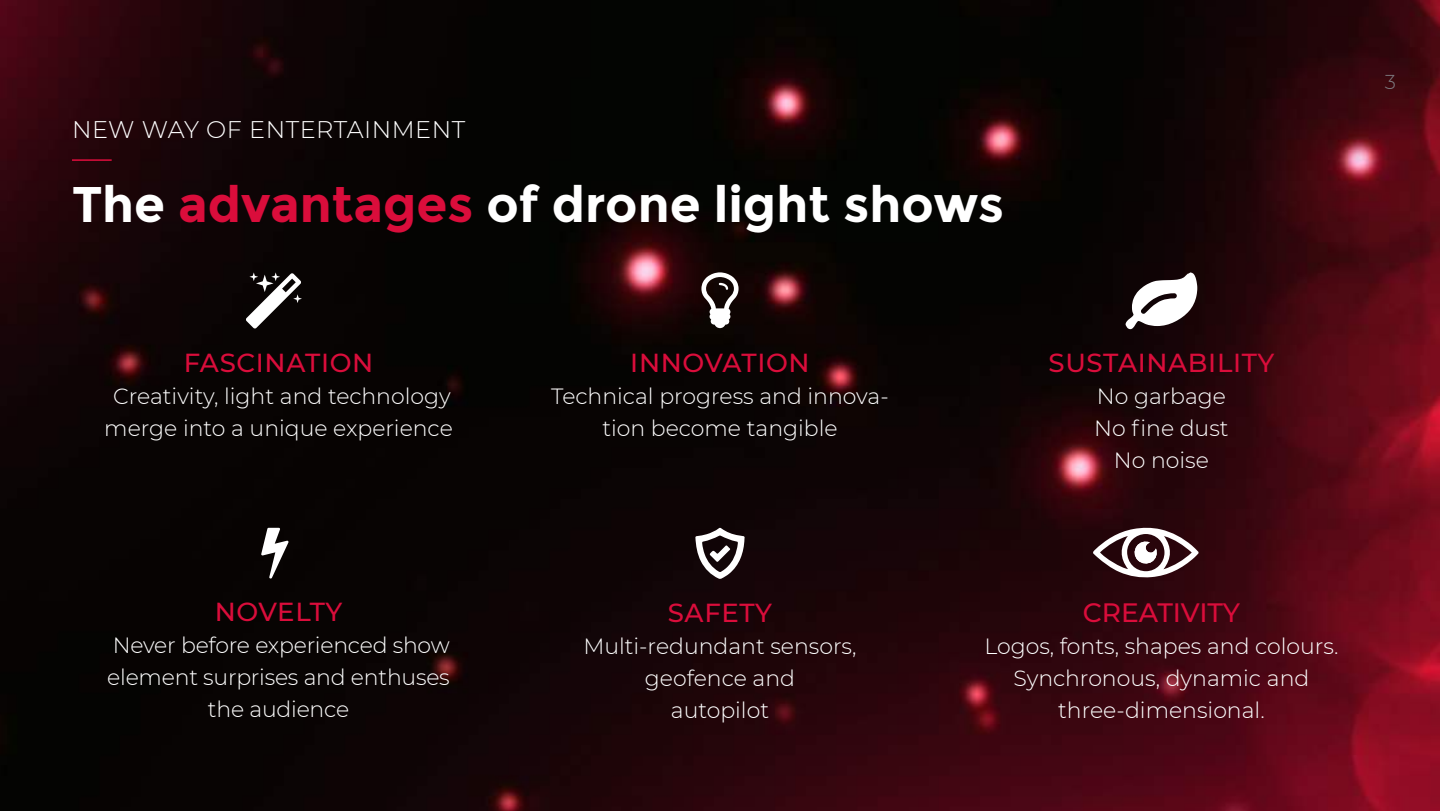
<style>
.page{position:relative;width:1440px;height:811px;background:#fff}
.page>*{position:absolute;margin:0;border:0;box-sizing:border-box;transform-origin:0 0}
.t1{font:700 50px "Montserrat";color:#fff}
.t2{font:500 26.4px "Montserrat";color:#da0d3b}
.t3{font:500 26px "Montserrat";letter-spacing:.025em;color:#da0d3b}
.t4{font:300 24px "Montserrat";letter-spacing:.02em;color:#fff}
.t5{font:300 22px/32px "Montserrat";color:#fff;text-align:center}
.t6{font:300 20px "Montserrat";color:#7e7c81}
.s1{color:#da0d3b}
</style>
<div class="page">
<img style="left:0;top:0;width:1440px;height:810px">
<svg style="left:701px;top:272px;width:38px;height:56px"></svg>
<svg style="left:246px;top:272px;width:56px;height:56px"></svg>
<svg style="left:1126px;top:272px;width:71px;height:57px"></svg>
<svg style="left:261px;top:527px;width:28px;height:51px"></svg>
<svg style="left:695px;top:527px;width:50px;height:51px"></svg>
<svg style="left:1093px;top:527px;width:106px;height:50px"></svg>
<hr style="left:72px;top:159px;width:40px;height:2px;background:#da0d3b">
<p class="t4" style="left:72px;top:113px;width:395px">NEW WAY OF ENTERTAINMENT</p>
<h1 class="t1" style="left:72px;top:184px;width:934px">The <span class="s1">advantages</span> of drone light shows</h1>
<p class="t3" style="left:184px;top:350px;width:191px">FASCINATION</p>
<p class="t5" style="left:104px;top:379px;width:350px">Creativity, light and technology merge into a unique experience</p>
<p class="t3" style="left:630px;top:350px;width:181px">INNOVATION</p>
<p class="t5" style="left:551px;top:379px;width:339px">Technical progress and innova&shy;tion become tangible</p>
<p class="t3" style="left:1049px;top:350px;width:227px">SUSTAINABILITY</p>
<p class="t5" style="left:1094px;top:379px;width:136px">No garbage<br>No 昀椀ne dust<br>No noise</p>
<p class="t6" style="left:1385px;top:70px;width:13px">3</p>
<p class="t3" style="left:215px;top:599px;width:129px">NOVELTY</p>
<p class="t5" style="left:107px;top:628px;width:344px">Never before experienced show element surprises and enthuses the audience</p>
<p class="t3" style="left:668px;top:599px;width:106px">SAFETY</p>
<p class="t5" style="left:583px;top:628px;width:275px">Multi-redundant sensors, geofence and<br>autopilot</p>
<p class="t2" style="left:1083px;top:599px;width:159px">CREATIVITY</p>
<p class="t5" style="left:984px;top:628px;width:356px">Logos, fonts, shapes and colours.<br>Synchronous, dynamic and three-dimensional.</p>
</div>
